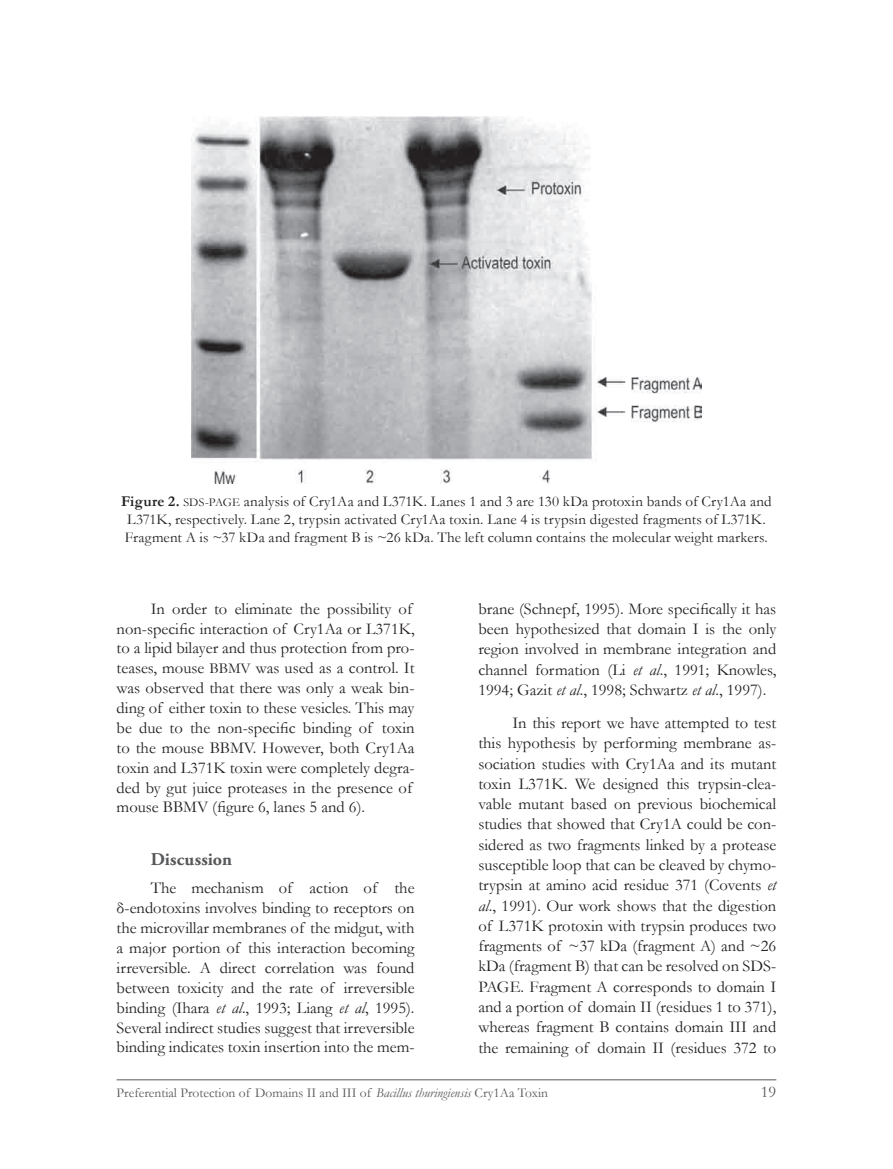
<style>
.page{position:relative;width:893px;height:1169px;background:#fff}
.page>*{position:absolute;margin:0;border:0;box-sizing:border-box;transform-origin:0 0}
.t1{font:700 18px "Adobe Garamond Pro";letter-spacing:.005em;color:#57585a}
.t2{font:16.5px/20.2px "Garamond";color:#231f20;text-align:justify}
.t3{font:16.5px "Garamond";color:#57585a}
.t4{font:15px/18px "Garamond";letter-spacing:.01em;color:#231f20}
.t5{font:13.5px "Garamond";color:#57585a}
.s1{font-weight:700}
.s2{font-size:12px}
.s3{font-size:15px}
.s4{font-style:italic}
</style>
<div class="page">
<hr style="left:117px;top:1079px;width:659px;height:1px;background:#57585a">
<img style="left:192px;top:117px;width:508px;height:367px">
<p class="t4" style="left:121px;top:491px;width:652px"><span class="s1">Figure 2.</span> <span class="s2">SDS-PAGE</span> analysis of Cry1Aa and L371K. Lanes 1 and 3 are 130 kDa protoxin bands of Cry1Aa and<br>L371K, respectively. Lane 2, trypsin activated Cry1Aa toxin. Lane 4 is trypsin digested fragments of L371K.<br>Fragment A is ~37 kDa and fragment B is ~26 kDa. The left column contains the molecular weight markers.</p>
<p class="t2" style="left:117px;top:598px;width:299px;line-height:19.8px;text-align:left;text-indent:34px">In order to eliminate the possibility of non-specific interaction of Cry1Aa or L371K, to a lipid bilayer and thus protection from pro&shy;teases, mouse <span class="s3">BBMV</span> was used as a control. It was observed that there was only a weak bin&shy;ding of either toxin to these vesicles. This may be due to the non-specific binding of toxin to the mouse BBMV. However, both Cry1Aa toxin and L371K toxin were completely degra&shy;ded by gut juice proteases in the presence of mouse BBMV (figure 6, lanes 5 and 6).</p>
<p class="t1" style="left:151px;top:849px;width:83px">Discussion</p>
<p class="t2" style="left:117px;top:878px;width:299px;line-height:19.8px;text-indent:34px">The mechanism of action of the δ-endotoxins involves binding to receptors on the microvillar membranes of the midgut, with a major portion of this interaction becoming irreversible. A direct correlation was found between toxicity and the rate of irreversible binding (Ihara <span class="s4">et al</span>., 1993; Liang <span class="s4">et al</span>, 1995).<br>Several indirect studies suggest that irreversible binding indicates toxin insertion into the mem-</p>
<p class="t2" style="left:478px;top:598px;width:299px">brane (Schnepf, 1995). More specifically it has been hypothesized that domain I is the only region involved in membrane integration and channel formation (Li <span class="s4">et al</span>., 1991; Knowles, 1994; Gazit <span class="s4">et al</span>., 1998; Schwartz <span class="s4">et al</span>., 1997).</p>
<p class="t2" style="left:478px;top:712px;width:299px;text-indent:34px">In this report we have attempted to test this hypothesis by performing membrane as&shy;sociation studies with Cry1Aa and its mutant toxin L371K. We designed this trypsin-clea&shy;vable mutant based on previous biochemical studies that showed that Cry1A could be con&shy;sidered as two fragments linked by a protease susceptible loop that can be cleaved by chymo&shy;trypsin at amino acid residue 371 (Covents <span class="s4">et al</span>., 1991). Our work shows that the digestion of L371K protoxin with trypsin produces two fragments of ~37 kDa (fragment A) and ~26 kDa (fragment B) that can be resolved on SDS-PAGE. Fragment A corresponds to domain I and a portion of domain II (residues 1 to 371), whereas fragment B contains domain III and the remaining of domain II (residues 372 to</p>
<p class="t5" style="left:117px;top:1083px;width:432px">Preferential Protection of Domains II and III of <span class="s4">Bacillus thuringiensis</span> Cry1Aa Toxin</p>
<p class="t3" style="left:760px;top:1081px;width:17px">19</p>
</div>
